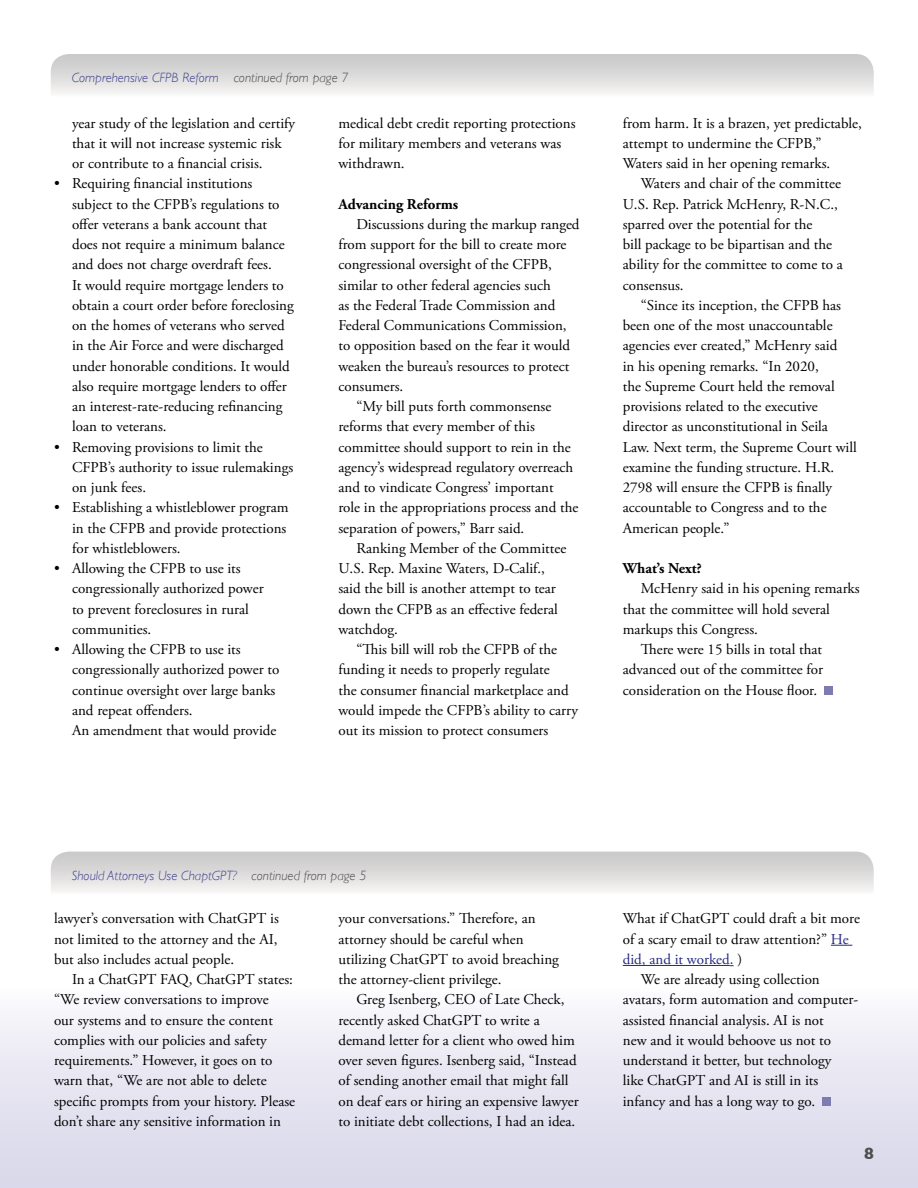
<style>
.page{position:relative;width:918px;height:1188px;background:#fff}
.page>*{position:absolute;margin:0;border:0;box-sizing:border-box;transform-origin:0 0}
.t1{font:700 16.5px "Gill Sans";color:#4d4d4f}
.Body{font:15px/20.2px "Adobe Garamond Pro";color:#000}
.Body-2{font:700 15px "Adobe Garamond Pro";color:#000}
.Continued_On{font:italic 300 13.5px "Gill Sans";color:#40418e}
.s1{color:#4d4d4f}
.s2{color:#262a82}
.s3{font-family:"Calibri";color:#262a82}
</style>
<div class="page">
<div style="left:0;top:983px;width:918px;height:205px;background:linear-gradient(to bottom,#fbfafd,#d6d5e8)"></div>
<svg style="left:51px;top:54px;width:823px;height:39px"></svg>
<svg style="left:51px;top:852px;width:823px;height:39px"></svg>
<div style="left:825px;top:686px;width:8px;height:9px;background:#7e7ab2"></div>
<svg style="left:831px;top:945px;width:21px;height:1px"></svg>
<hr style="left:623px;top:965px;width:107px;height:1px;background:#262a82">
<div style="left:823px;top:1098px;width:8px;height:8px;background:#7e7ab2"></div>
<p class="Continued_On" style="left:72px;top:70px;width:278px">Comprehensive CFPB Reform <span class="s1">continued from page 7</span></p>
<p class="Body" style="left:72px;top:113px;width:225px">year study of the legislation and certify that it will not increase systemic risk or contribute to a financial crisis.</p>
<p class="Body" style="left:72px;top:174px;width:223px;text-indent:-18px">• Requiring financial institutions subject to the CFPB’s regulations to offer veterans a bank account that does not require a minimum balance and does not charge overdraft fees.<br>It would require mortgage lenders to obtain a court order before foreclosing on the homes of veterans who served in the Air Force and were discharged under honorable conditions. It would also require mortgage lenders to offer an interest-rate-reducing refinancing loan to veterans.</p>
<p class="Body" style="left:72px;top:437px;width:223px;text-indent:-18px">• Removing provisions to limit the<br>CFPB’s authority to issue rulemakings on junk fees.</p>
<p class="Body" style="left:72px;top:498px;width:218px;text-indent:-18px">• Establishing a whistleblower program in the CFPB and provide protections for whistleblowers.</p>
<p class="Body" style="left:72px;top:559px;width:193px;text-indent:-18px">• Allowing the CFPB to use its congressionally authorized power to prevent foreclosures in rural communities.</p>
<p class="Body" style="left:72px;top:640px;width:209px;text-indent:-18px">• Allowing the CFPB to use its congressionally authorized power to continue oversight over large banks and repeat offenders.</p>
<p class="Body" style="left:72px;top:721px;width:206px">An amendment that would provide</p>
<p class="Body" style="left:338px;top:113px;width:239px">medical debt credit reporting protections for military members and veterans was withdrawn.</p>
<p class="Body-2" style="left:338px;top:195px;width:121px">Advancing Reforms</p>
<p class="Body" style="left:338px;top:214px;width:243px;text-indent:18px">Discussions during the markup ranged from support for the bill to create more congressional oversight of the CFPB, similar to other federal agencies such<br>as the Federal Trade Commission and Federal Communications Commission, to opposition based on the fear it would weaken the bureau’s resources to protect consumers.</p>
<p class="Body" style="left:338px;top:397px;width:241px;text-indent:18px">“My bill puts forth commonsense reforms that every member of this committee should support to rein in the agency’s widespread regulatory overreach and to vindicate Congress’ important role in the appropriations process and the separation of powers,” Barr said.</p>
<p class="Body" style="left:338px;top:538px;width:229px;text-indent:18px">Ranking Member of the Committee<br>U.S. Rep. Maxine Waters, D-Calif., said the bill is another attempt to tear down the CFPB as an effective federal watchdog.</p>
<p class="Body" style="left:338px;top:640px;width:241px;text-indent:18px">“This bill will rob the CFPB of the funding it needs to properly regulate<br>the consumer financial marketplace and would impede the CFPB’s ability to carry out its mission to protect consumers</p>
<p class="Body" style="left:623px;top:113px;width:241px">from harm. It is a brazen, yet predictable, attempt to undermine the CFPB,”<br>Waters said in her opening remarks.</p>
<p class="Body" style="left:623px;top:174px;width:222px;text-indent:18px">Waters and chair of the committee<br>U.S. Rep. Patrick McHenry, R-N.C., sparred over the potential for the<br>bill package to be bipartisan and the ability for the committee to come to a consensus.</p>
<p class="Body" style="left:623px;top:295px;width:236px;text-indent:18px">“Since its inception, the CFPB has been one of the most unaccountable agencies ever created,” McHenry said<br>in his opening remarks. “In 2020,<br>the Supreme Court held the removal provisions related to the executive director as unconstitutional in Seila Law. Next term, the Supreme Court will examine the funding structure. H.R.<br>2798 will ensure the CFPB is finally accountable to Congress and to the American people.”</p>
<p class="Body-2" style="left:623px;top:560px;width:80px">What’s Next?</p>
<p class="Body" style="left:623px;top:579px;width:238px;text-indent:18px">McHenry said in his opening remarks that the committee will hold several markups this Congress.</p>
<p class="Body" style="left:623px;top:640px;width:202px;text-align:justify;text-indent:18px">There were 15 bills in total that advanced out of the committee for consideration on the House floor.</p>
<p class="Continued_On" style="left:72px;top:867px;width:296px">Should Attorneys Use ChaptGPT? <span class="s1">continued from page 5</span></p>
<p class="Body" style="left:54px;top:909px;width:226px;text-align:justify">lawyer’s conversation with ChatGPT is not limited to the attorney and the AI, but also includes actual people.</p>
<p class="Body" style="left:54px;top:970px;width:243px;text-indent:18px">In a ChatGPT FAQ, ChatGPT states: “We review conversations to improve<br>our systems and to ensure the content complies with our policies and safety requirements.” However, it goes on to warn that, “We are not able to delete specific prompts from your history. Please don’t share any sensitive information in</p>
<p class="Body" style="left:338px;top:909px;width:222px">your conversations.” Therefore, an attorney should be careful when utilizing ChatGPT to avoid breaching the attorney-client privilege.</p>
<p class="Body" style="left:338px;top:990px;width:242px;text-indent:18px">Greg Isenberg, CEO of Late Check, recently asked ChatGPT to write a demand letter for a client who owed him over seven figures. Isenberg said, “Instead of sending another email that might fall on deaf ears or hiring an expensive lawyer to initiate debt collections, I had an idea.</p>
<p class="Body" style="left:623px;top:909px;width:239px">What if ChatGPT could draft a bit more of a scary email to draw attention?” <span class="s2">He did, and it worked</span><span class="s3">.</span> )</p>
<p class="Body" style="left:623px;top:970px;width:237px;text-indent:18px">We are already using collection avatars, form automation and computer&shy;assisted financial analysis. AI is not<br>new and it would behoove us not to understand it better, but technology<br>like ChatGPT and AI is still in its infancy and has a long way to go.</p>
<p class="t1" style="left:864px;top:1140px;width:11px">8</p>
</div>
